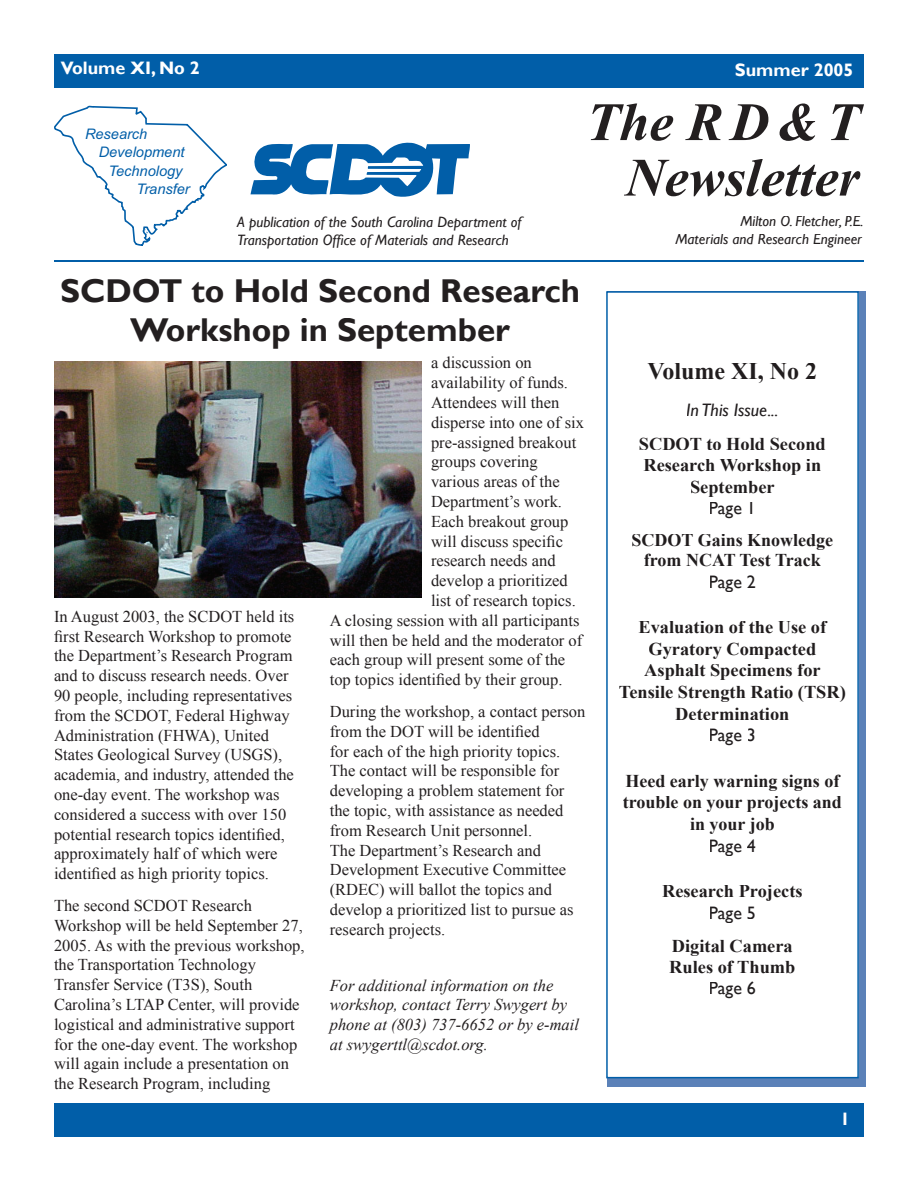
<style>
.page{position:relative;width:918px;height:1188px;background:#fff}
.page>*{position:absolute;margin:0;border:0;box-sizing:border-box;transform-origin:0 0}
.t1{font:italic 700 54px/55.5px "Times New Roman";color:#231f20;text-align:right}
.t2{font:700 33px/39.6px "Gill Sans";color:#231f20;text-align:center}
.t3{font:700 24px "Times New Roman";color:#211d1e}
.t4{font:700 18px/21.6px "Times New Roman";color:#211d1e;text-align:center}
.t5{font:18px "Gill Sans";color:#211d1e}
.t6{font:700 18px "Gill Sans";color:#fff}
.t7{font:italic 18px "Gill Sans";color:#211d1e}
.t8{font:16.5px/19.8px "Times New Roman";color:#231f20}
.t9{font:italic 16.5px/19.8px "Times New Roman";color:#231f20}
.t10{font:italic 15px/18px "Gill Sans";color:#231f20}
.t11{font:italic 14.55px/18.1px "Arial";color:#015ea8}
</style>
<div class="page">
<div style="left:54px;top:54px;width:810px;height:34px;background:#015ea8"></div>
<div style="left:54px;top:1104px;width:810px;height:33px;background:#015ea8"></div>
<div style="left:607px;top:291px;width:259px;height:795px;background:#5b81b8"></div>
<div style="left:606px;top:291px;width:253px;height:787px;background:#fff"></div>
<svg style="left:251px;top:143px;width:219px;height:54px"></svg>
<svg style="left:54px;top:106px;width:173px;height:139px"></svg>
<hr style="left:54px;top:260px;width:810px;height:2px;background:#015ea8">
<div style="left:648px;top:363px;width:168px;height:21px;background:#fff"></div>
<div style="left:687px;top:404px;width:12px;height:12px;background:#fff"></div>
<div style="left:703px;top:404px;width:74px;height:12px;background:#fff"></div>
<div style="left:640px;top:437px;width:186px;height:13px;background:#fff"></div>
<div style="left:644px;top:459px;width:177px;height:16px;background:#fff"></div>
<div style="left:691px;top:481px;width:83px;height:16px;background:#fff"></div>
<div style="left:710px;top:502px;width:42px;height:17px;background:#fff"></div>
<div style="left:632px;top:534px;width:201px;height:16px;background:#fff"></div>
<div style="left:645px;top:554px;width:176px;height:12px;background:#fff"></div>
<div style="left:710px;top:575px;width:45px;height:17px;background:#fff"></div>
<div style="left:639px;top:621px;width:189px;height:12px;background:#fff"></div>
<div style="left:649px;top:643px;width:167px;height:16px;background:#fff"></div>
<div style="left:644px;top:664px;width:176px;height:16px;background:#fff"></div>
<div style="left:620px;top:686px;width:226px;height:16px;background:#fff"></div>
<div style="left:676px;top:707px;width:113px;height:13px;background:#fff"></div>
<div style="left:710px;top:729px;width:32px;height:16px;background:#fff"></div>
<div style="left:748px;top:729px;width:7px;height:12px;background:#fff"></div>
<div style="left:626px;top:775px;width:215px;height:16px;background:#fff"></div>
<div style="left:623px;top:796px;width:219px;height:16px;background:#fff"></div>
<div style="left:690px;top:818px;width:84px;height:16px;background:#fff"></div>
<div style="left:710px;top:839px;width:32px;height:17px;background:#fff"></div>
<div style="left:747px;top:839px;width:8px;height:13px;background:#fff"></div>
<div style="left:662px;top:885px;width:140px;height:16px;background:#fff"></div>
<div style="left:710px;top:907px;width:32px;height:16px;background:#fff"></div>
<div style="left:748px;top:907px;width:7px;height:12px;background:#fff"></div>
<div style="left:672px;top:940px;width:121px;height:16px;background:#fff"></div>
<div style="left:670px;top:961px;width:125px;height:12px;background:#fff"></div>
<div style="left:710px;top:982px;width:32px;height:17px;background:#fff"></div>
<div style="left:748px;top:982px;width:7px;height:13px;background:#fff"></div>
<img style="left:54px;top:362px;width:368px;height:235px">
<p class="t6" style="left:61px;top:58px;width:140px">Volume XI, No 2</p>
<p class="t6" style="left:735px;top:59px;width:120px">Summer 2005</p>
<p class="t11" style="left:85px;top:125px;width:64px">Research</p>
<p class="t11" style="left:137px;top:162px;width:55px;text-indent:-28px">Technology<br>Transfer</p>
<p class="t11" style="left:99px;top:143px;width:87px">Development</p>
<h1 class="t1" style="left:586px;top:93px;width:275px">The RD&amp;T<br>Newsletter</h1>
<p class="t10" style="left:237px;top:213px;width:286px">A publication of the South Carolina Department of<br>Transportation Office of Materials and Research</p>
<p class="t10" style="left:675px;top:213px;width:190px;text-align:right">Milton O. Fletcher, P.E.<br>Materials and Research Engineer</p>
<h2 class="t2" style="left:60px;top:272px;width:522px">SCDOT to Hold Second Research<br>Workshop in September</h2>
<p class="t8" style="left:431px;top:353px;width:102px">a discussion on</p>
<p class="t8" style="left:431px;top:373px;width:139px">availability of funds.</p>
<p class="t8" style="left:431px;top:392px;width:130px">Attendees will then</p>
<p class="t8" style="left:431px;top:412px;width:155px">disperse into one of six</p>
<p class="t8" style="left:431px;top:432px;width:147px">pre-assigned breakout</p>
<p class="t8" style="left:431px;top:452px;width:108px">groups covering</p>
<p class="t8" style="left:431px;top:472px;width:130px">various areas of the</p>
<p class="t8" style="left:431px;top:491px;width:133px">Department’s work.</p>
<p class="t8" style="left:431px;top:511px;width:139px">Each breakout group</p>
<p class="t8" style="left:431px;top:531px;width:133px">will discuss specific</p>
<p class="t8" style="left:431px;top:551px;width:126px">research needs and</p>
<p class="t8" style="left:431px;top:571px;width:138px">develop a prioritized</p>
<p class="t8" style="left:431px;top:590px;width:146px">list of research topics.</p>
<p class="t8" style="left:330px;top:610px;width:251px">A closing session with all participants</p>
<p class="t8" style="left:330px;top:630px;width:254px">will then be held and the moderator of</p>
<p class="t8" style="left:330px;top:650px;width:237px">each group will present some of the</p>
<p class="t8" style="left:330px;top:670px;width:234px">top topics identified by their group.</p>
<p class="t8" style="left:330px;top:701px;width:257px">During the workshop, a contact person from the DOT will be identified<br>for each of the high priority topics.<br>The contact will be responsible for developing a problem statement for the topic, with assistance as needed from Research Unit personnel.<br>The Department’s Research and Development Executive Committee (RDEC) will ballot the topics and develop a prioritized list to pursue as research projects.</p>
<p class="t8" style="left:54px;top:606px;width:242px">In August 2003, the SCDOT held its first Research Workshop to promote the Department’s Research Program and to discuss research needs. Over 90 people, including representatives from the SCDOT, Federal Highway Administration (FHWA), United States Geological Survey (USGS), academia, and industry, attended the one-day event. The workshop was considered a success with over 150 potential research topics identified, approximately half of which were identified as high priority topics.</p>
<p class="t8" style="left:54px;top:895px;width:252px">The second SCDOT Research Workshop will be held September 27, 2005. As with the previous workshop, the Transportation Technology Transfer Service (T3S), South Carolina’s LTAP Center, will provide logistical and administrative support for the one-day event. The workshop will again include a presentation on the Research Program, including</p>
<p class="t9" style="left:330px;top:975px;width:251px">For additional information on the workshop, contact Terry Swygert by phone at (803) 737-6652 or by e-mail at swygerttl@scdot.org.</p>
<h3 class="t3" style="left:647px;top:355px;width:171px">Volume XI, No 2</h3>
<p class="t7" style="left:686px;top:399px;width:94px">In This Issue...</p>
<p class="t4" style="left:639px;top:432px;width:188px">SCDOT to Hold Second<br>Research Workshop in<br>September</p>
<p class="t5" style="left:709px;top:498px;width:49px">Page 1</p>
<p class="t4" style="left:632px;top:530px;width:203px;line-height:19.8px">SCDOT Gains Knowledge from NCAT Test Track</p>
<p class="t5" style="left:709px;top:571px;width:49px">Page 2</p>
<p class="t4" style="left:619px;top:616px;width:228px">Evaluation of the Use of<br>Gyratory Compacted<br>Asphalt Specimens for<br>Tensile Strength Ratio (TSR)<br>Determination</p>
<p class="t5" style="left:709px;top:725px;width:49px">Page 3</p>
<p class="t4" style="left:623px;top:770px;width:221px">Heed early warning signs of trouble on your projects and in your job</p>
<p class="t5" style="left:709px;top:835px;width:49px">Page 4</p>
<p class="t4" style="left:662px;top:880px;width:142px">Research Projects</p>
<p class="t5" style="left:709px;top:902px;width:49px">Page 5</p>
<p class="t4" style="left:669px;top:935px;width:128px;line-height:21px;text-align:left">Digital Camera<br>Rules of Thumb</p>
<p class="t5" style="left:709px;top:978px;width:49px">Page 6</p>
<p class="t6" style="left:840px;top:1109px;width:11px">1</p>
</div>
